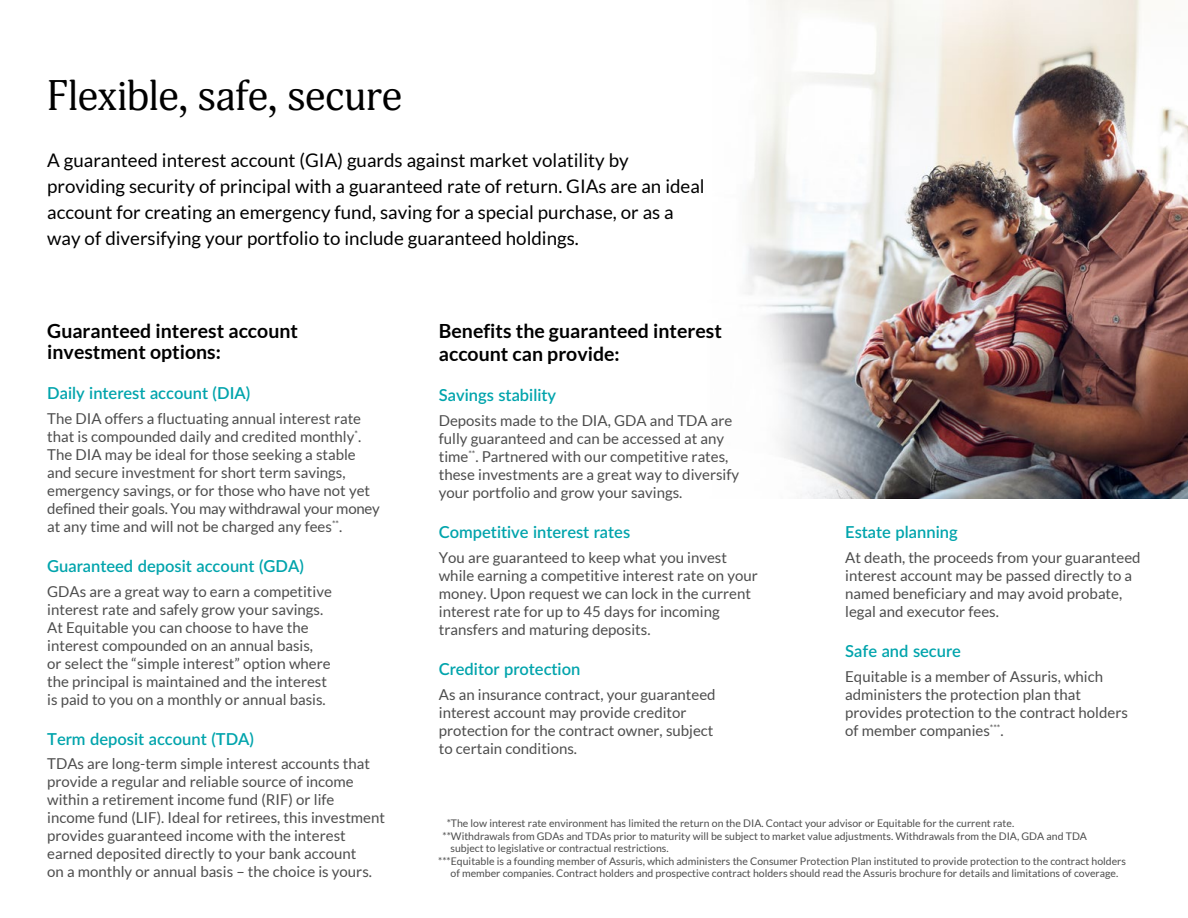
<style>
.page{position:relative;width:1188px;height:918px;background:#fff}
.page>*{position:absolute;margin:0;border:0;box-sizing:border-box;transform-origin:0 0}
.t1{font:42px "Adonis";letter-spacing:-.01em;color:#000}
.t2{font:700 19.5px/21px "Lato";color:#000}
.t3{font:18.75px/26px "Lato";color:#000}
.t4{font:600 16.5px "Lato";color:#00a4ac}
.t5{font:15px/18px "Lato";color:#4d4d4d}
.t6{font:10.5px "Lato";color:#4d4d4d}
</style>
<div class="page">
<img style="left:746px;top:0;width:442px;height:498px">
<h1 class="t1" style="left:47px;top:71px;width:356px">Flexible, safe, secure</h1>
<p class="t3" style="left:47px;top:147px;width:659px">A guaranteed interest account (GIA) guards against market volatility by providing security of principal with a guaranteed rate of return. GIAs are an ideal account for creating an emergency fund, saving for a special purchase, or as a way of diversifying your portfolio to include guaranteed holdings.</p>
<h2 class="t2" style="left:47px;top:320px;width:252px">Guaranteed interest account investment options:</h2>
<p class="t4" style="left:47px;top:381px;width:204px">Daily interest account (DIA)</p>
<p class="t5" style="left:47px;top:409px;width:334px">The DIA offers a fluctuating annual interest rate that is compounded daily and credited monthly<sup>*</sup>.<br>The DIA may be ideal for those seeking a stable and secure investment for short term savings, emergency savings, or for those who have not yet defined their goals. You may withdrawal your money at any time and will not be charged any fees<sup>**</sup>.</p>
<p class="t4" style="left:47px;top:554px;width:258px">Guaranteed deposit account (GDA)</p>
<p class="t5" style="left:47px;top:582px;width:286px">GDAs are a great way to earn a competitive interest rate and safely grow your savings.<br>At Equitable you can choose to have the interest compounded on an annual basis,<br>or select the “simple interest” option where the principal is maintained and the interest is paid to you on a monthly or annual basis.</p>
<p class="t4" style="left:47px;top:727px;width:208px">Term deposit account (TDA)</p>
<p class="t5" style="left:47px;top:755px;width:339px">TDAs are long-term simple interest accounts that provide a regular and reliable source of income within a retirement income fund (RIF) or life income fund (LIF). Ideal for retirees, this investment provides guaranteed income with the interest earned deposited directly to your bank account<br>on a monthly or annual basis – the choice is yours.</p>
<h2 class="t2" style="left:439px;top:319px;width:285px;line-height:23.4px">Benefits the guaranteed interest account can provide:</h2>
<p class="t4" style="left:439px;top:383px;width:119px">Savings stability</p>
<p class="t5" style="left:439px;top:412px;width:302px">Deposits made to the DIA, GDA and TDA are fully guaranteed and can be accessed at any time<sup>**</sup>. Partnered with our competitive rates, these investments are a great way to diversify your portfolio and grow your savings.</p>
<p class="t4" style="left:439px;top:520px;width:193px">Competitive interest rates</p>
<p class="t5" style="left:439px;top:548px;width:320px">You are guaranteed to keep what you invest while earning a competitive interest rate on your money. Upon request we can lock in the current interest rate for up to 45 days for incoming transfers and maturing deposits.</p>
<p class="t4" style="left:439px;top:657px;width:143px">Creditor protection</p>
<p class="t5" style="left:439px;top:685px;width:278px">As an insurance contract, your guaranteed interest account may provide creditor protection for the contract owner, subject to certain conditions.</p>
<p class="t4" style="left:845px;top:520px;width:114px">Estate planning</p>
<p class="t5" style="left:845px;top:548px;width:297px">At death, the proceeds from your guaranteed interest account may be passed directly to a named beneficiary and may avoid probate, legal and executor fees.</p>
<p class="t4" style="left:845px;top:639px;width:117px">Safe and secure</p>
<p class="t5" style="left:845px;top:667px;width:284px">Equitable is a member of Assuris, which administers the protection plan that provides protection to the contract holders of member companies<sup>***</sup>.</p>
<p class="t6" style="left:447px;top:817px;width:569px">*The low interest rate environment has limited the return on the DIA. Contact your advisor or Equitable for the current rate.</p>
<p class="t6" style="left:443px;top:830px;width:646px">**Withdrawals from GDAs and TDAs prior to maturity will be subject to market value adjustments. Withdrawals from the DIA, GDA and TDA</p>
<p class="t6" style="left:450px;top:843px;width:220px">subject to legislative or contractual restrictions.</p>
<p class="t6" style="left:438px;top:855px;width:689px">***Equitable is a founding member of Assuris, which administers the Consumer Protection Plan instituted to provide protection to the contract holders</p>
<p class="t6" style="left:451px;top:868px;width:669px">of member companies. Contract holders and prospective contract holders should read the Assuris brochure for details and limitations of coverage.</p>
</div>
